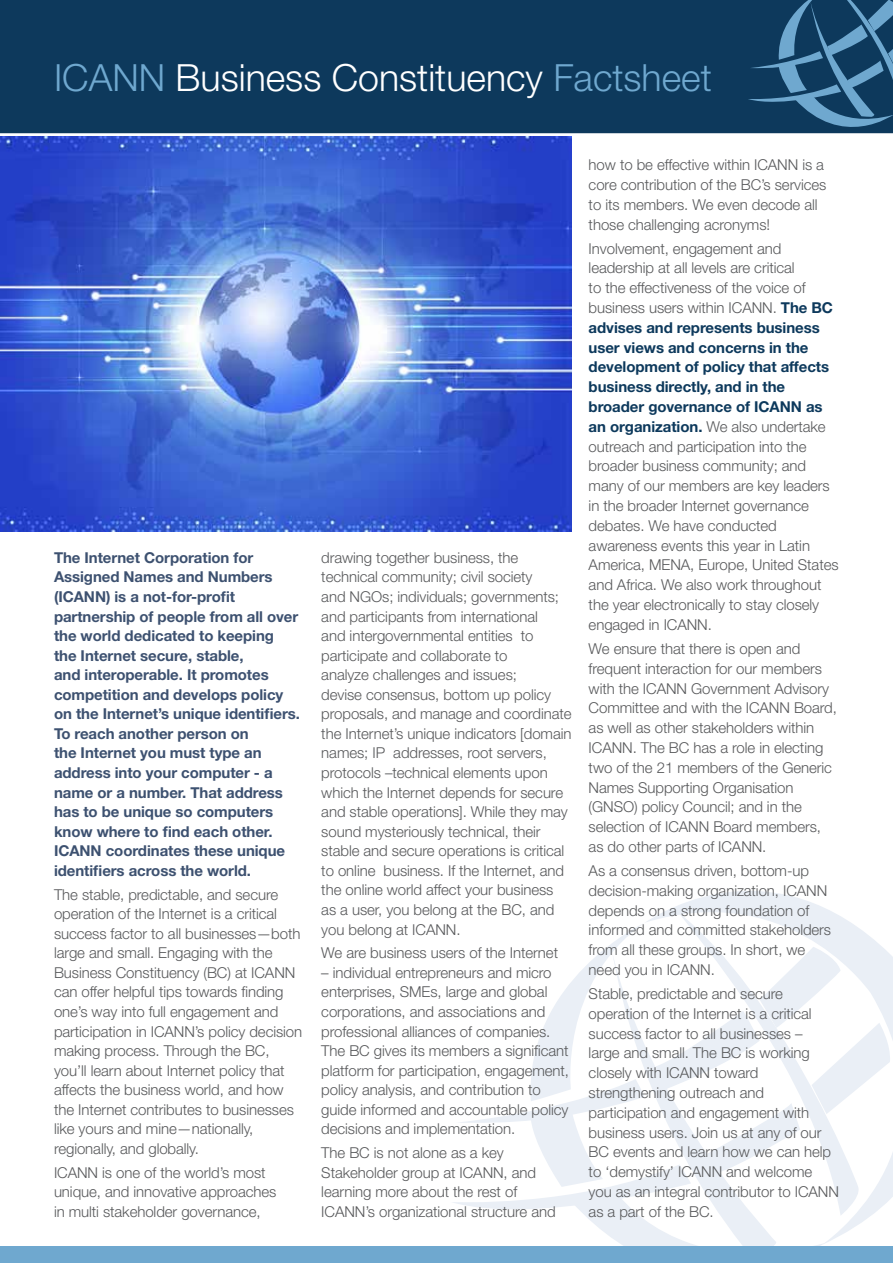
<style>
.page{position:relative;width:893px;height:1263px;background:#fff}
.page>*{position:absolute;margin:0;border:0;box-sizing:border-box;transform-origin:0 0}
.t1{font:300 37.5px "Helvetica Neue LT Std";color:#fff}
.t2{font:300 15px/19.8px "Helvetica Neue LT Std";letter-spacing:-.005em;color:#58595b}
.t3{font:700 15px/19.5px "Helvetica Neue LT Std";letter-spacing:-.005em;color:#3d5170}
.s1{color:#6fa8cf}
.s2{font-weight:700;color:#0d395c}
</style>
<div class="page">
<svg style="left:453px;top:924px;width:368px;height:322px"></svg>
<svg style="left:644px;top:891px;width:249px;height:354px"></svg>
<img style="left:0;top:136px;width:572px;height:395px">
<div style="left:0;top:1246px;width:893px;height:17px;background:#6fa8cf"></div>
<div style="left:0;top:0;width:893px;height:133px;background:#0d395c"></div>
<svg style="left:748px;top:0;width:145px;height:127px"></svg>
<h1 class="t1" style="left:54px;top:55px;width:659px"><span class="s1">ICANN</span> Business Constituency <span class="s1">Factsheet</span></h1>
<p class="t3" style="left:54px;top:547px;width:247px">The Internet Corporation for<br>Assigned Names and Numbers (ICANN) is a not-for-profit partnership of people from all over the world dedicated to keeping the Internet secure, stable,<br>and interoperable. It promotes competition and develops policy on the Internet’s unique identifiers.<br>To reach another person on<br>the Internet you must type an address into your computer - a name or a number. That address has to be unique so computers know where to find each other.<br>ICANN coordinates these unique identifiers across the world.</p>
<p class="t2" style="left:54px;top:884px;width:250px">The stable, predictable, and secure operation of the Internet is a critical success factor to all businesses—both large and small. Engaging with the Business Constituency (BC) at ICANN can offer helpful tips towards finding one’s way into full engagement and participation in ICANN’s policy decision making process. Through the BC, you’ll learn about Internet policy that affects the business world, and how the Internet contributes to businesses like yours and mine—nationally, regionally, and globally.</p>
<p class="t2" style="left:54px;top:1162px;width:224px">ICANN is one of the world’s most unique, and innovative approaches in multi stakeholder governance,</p>
<p class="t2" style="left:321px;top:547px;width:252px">drawing together business, the technical community; civil society<br>and NGOs; individuals; governments; and participants from international<br>and intergovernmental entities to participate and collaborate to<br>analyze challenges and issues;<br>devise consensus, bottom up policy proposals, and manage and coordinate the Internet’s unique indicators [domain names; IP addresses, root servers, protocols –technical elements upon which the Internet depends for secure and stable operations]. While they may sound mysteriously technical, their stable and secure operations is critical to online business. If the Internet, and the online world affect your business as a user, you belong at the BC, and you belong at ICANN.</p>
<p class="t2" style="left:321px;top:943px;width:238px">We are business users of the Internet</p>
<p class="t2" style="left:321px;top:962px;width:249px">– individual entrepreneurs and micro enterprises, SMEs, large and global corporations, and associations and professional alliances of companies.<br>The BC gives its members a significant platform for participation, engagement, policy analysis, and contribution to guide informed and accountable policy decisions and implementation.</p>
<p class="t2" style="left:321px;top:1143px;width:236px">The BC is not alone as a key<br>Stakeholder group at ICANN, and learning more about the rest of<br>ICANN’s organizational structure and</p>
<p class="t2" style="left:589px;top:155px;width:239px">how to be effective within ICANN is a core contribution of the BC’s services to its members. We even decode all those challenging acronyms!</p>
<p class="t2" style="left:589px;top:238px;width:251px">Involvement, engagement and leadership at all levels are critical<br>to the effectiveness of the voice of business users within ICANN. <span class="s2">The BC advises and represents business user views and concerns in the development of policy that affects business directly, and in the broader governance of ICANN as an organization.</span> We also undertake outreach and participation into the broader business community; and many of our members are key leaders in the broader Internet governance debates. We have conducted awareness events this year in Latin America, MENA, Europe, United States and Africa. We also work throughout the year electronically to stay closely engaged in ICANN.</p>
<p class="t2" style="left:589px;top:638px;width:250px">We ensure that there is open and frequent interaction for our members with the ICANN Government Advisory Committee and with the ICANN Board, as well as other stakeholders within ICANN. The BC has a role in electing two of the 21 members of the Generic Names Supporting Organisation (GNSO) policy Council; and in the selection of ICANN Board members, as do other parts of ICANN.</p>
<p class="t2" style="left:589px;top:860px;width:244px">As a consensus driven, bottom-up decision-making organization, ICANN depends on a strong foundation of informed and committed stakeholders from all these groups. In short, we need you in ICANN.</p>
<p class="t2" style="left:589px;top:983px;width:252px">Stable, predictable and secure operation of the Internet is a critical success factor to all businesses –<br>large and small. The BC is working closely with ICANN toward strengthening outreach and participation and engagement with business users. Join us at any of our<br>BC events and learn how we can help to ‘demystify’ ICANN and welcome you as an integral contributor to ICANN as a part of the BC.</p>
</div>
